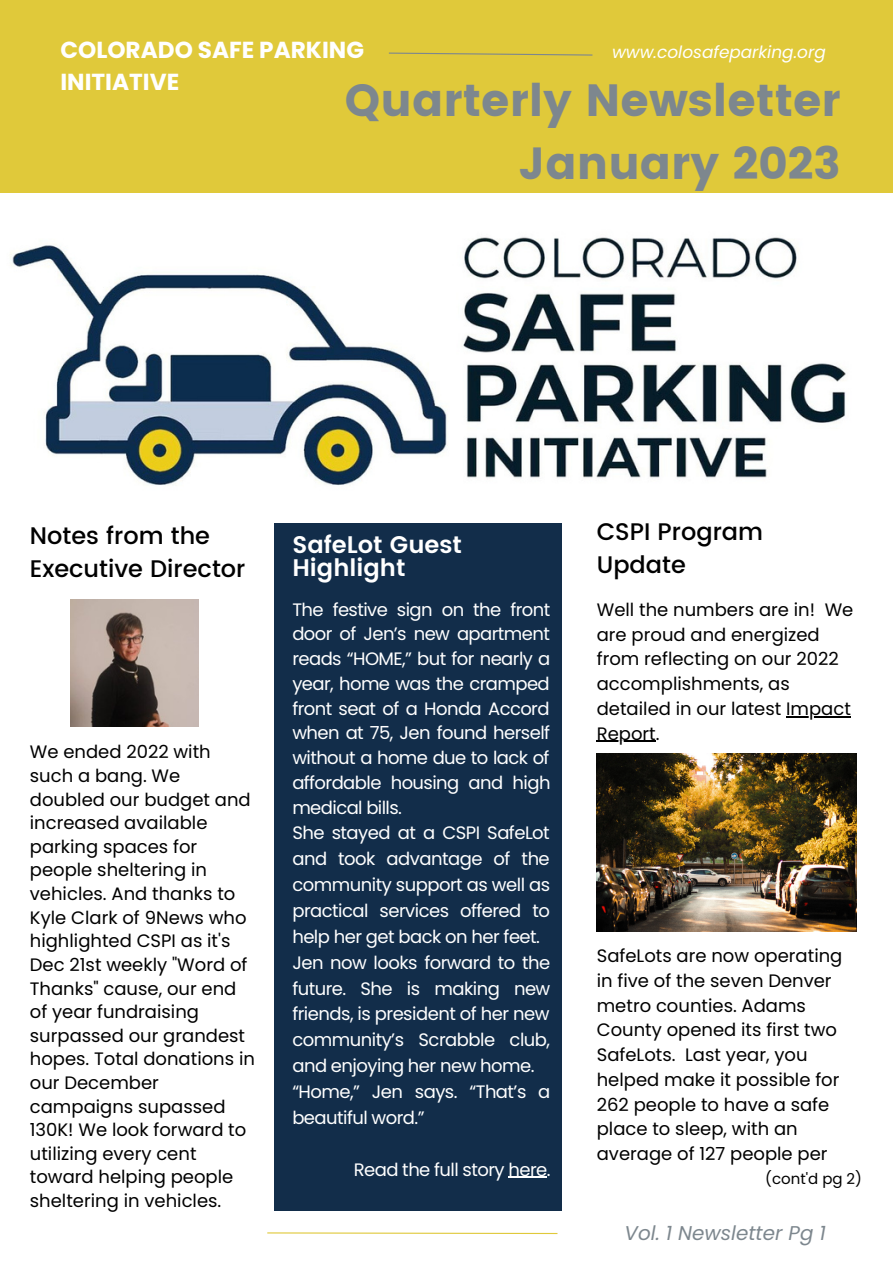
<style>
.page{position:relative;width:893px;height:1264px;background:#fff}
.page>*{position:absolute;margin:0;border:0;box-sizing:border-box;transform-origin:0 0}
.t1{font:45px/63px "Poppins";color:#7d878e;text-align:right}
.t2{font:500 24px/32.5px "Poppins";color:#000}
.t3{font:600 24px/22.5px "Poppins";color:#fff}
.t4{font:700 23.1px/31.5px "Poppins";color:#fff}
.t5{font:italic 19.95px "Poppins";color:#7d878e}
.t6{font:18px/23.5px "Poppins";color:#000}
.t7{font:18px/25.3px "Poppins";letter-spacing:-.03em;color:#fff}
.t8{font:italic 16.95px "Poppins";color:#fff}
.t9{font:15px "Poppins";color:#000}
</style>
<div class="page">
<img style="left:11px;top:237px;width:835px;height:249px">
<hr style="left:786px;top:716px;width:64px;height:1px;background:#000">
<hr style="left:596px;top:740px;width:59px;height:1px;background:#000">
<img style="left:596px;top:753px;width:260px;height:178px">
<img style="left:70px;top:599px;width:128px;height:127px">
<div style="left:0;top:0;width:892px;height:193px;background:#e0c93a"></div>
<svg style="left:389px;top:52px;width:204px;height:4px"></svg>
<svg style="left:267px;top:1232px;width:291px;height:2px"></svg>
<div style="left:274px;top:524px;width:287px;height:686px;background:#122d4a"></div>
<hr style="left:508px;top:1176px;width:39px;height:1px;background:#fff">
<p class="t4" style="left:60px;top:34px;width:305px">COLORADO SAFE PARKING<br>INITIATIVE</p>
<p class="t8" style="left:612px;top:40px;width:215px">www.colosafeparking.org</p>
<h1 class="t1" style="left:345px;top:69px;width:497px">Quarterly Newsletter<br>January 2023</h1>
<h2 class="t2" style="left:30px;top:519px;width:217px">Notes from the<br>Executive Director</h2>
<h2 class="t2" style="left:596px;top:515px;width:168px">CSPI Program<br>Update</h2>
<h2 class="t3" style="left:292px;top:533px;width:171px">SafeLot Guest<br>Highlight</h2>
<p class="t6" style="left:30px;top:740px;width:226px">We ended 2022 with such a bang. We doubled our budget and increased available parking spaces for people sheltering in vehicles. And thanks to<br>Kyle Clark of 9News who highlighted CSPI as it's<br>Dec 21st weekly "Word of<br>Thanks" cause, our end of year fundraising surpassed our grandest hopes. Total donations in our December campaigns supassed<br>130K! We look forward to utilizing every cent toward helping people sheltering in vehicles.</p>
<p class="t7" style="left:292px;top:596px;width:260px">The festive sign on the front door of Jen’s new apartment reads “HOME,” but for nearly a year, home was the cramped front seat of a Honda Accord when at 75, Jen found herself without a home due to lack of affordable housing and high medical bills.<br>She stayed at a CSPI SafeLot and took advantage of the community support as well as practical services offered to help her get back on her feet.<br>Jen now looks forward to the future. She is making new friends, is president of her new community’s Scrabble club, and enjoying her new home. “Home,” Jen says. “That’s a beautiful word.”</p>
<p class="t7" style="left:354px;top:1156px;width:198px">Read the full story here.</p>
<p class="t6" style="left:596px;top:597px;width:258px;line-height:24.8px">Well the numbers are in! We are proud and energized from reflecting on our 2022 accomplishments, as detailed in our latest Impact<br>Report.</p>
<p class="t6" style="left:596px;top:943px;width:247px;line-height:24.8px">SafeLots are now operating in five of the seven Denver metro counties. Adams<br>County opened its first two<br>SafeLots. Last year, you helped make it possible for<br>262 people to have a safe place to sleep, with an average of 127 people per</p>
<p class="t9" style="left:765px;top:1167px;width:98px">(cont'd pg 2)</p>
<p class="t5" style="left:624px;top:1218px;width:203px">Vol. 1 Newsletter Pg 1</p>
</div>
